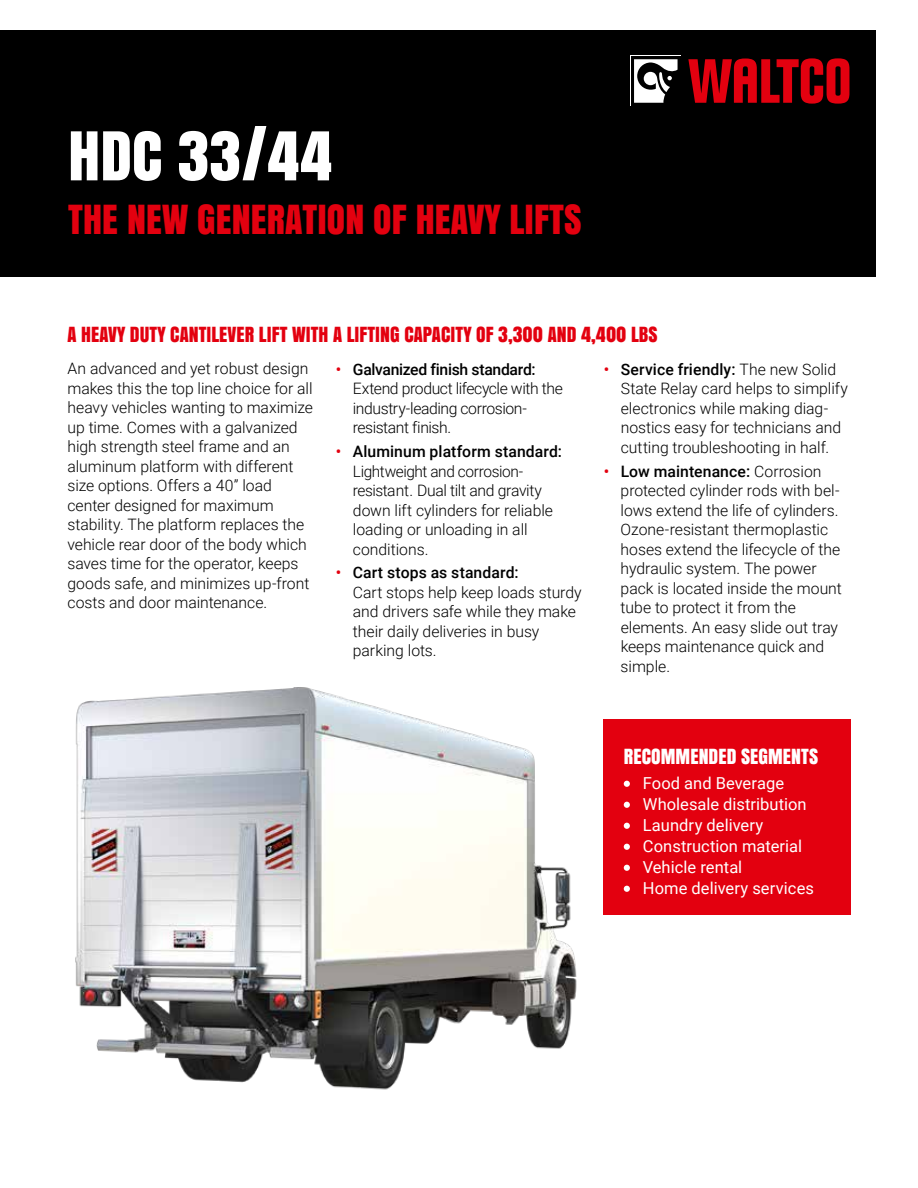
<style>
.page{position:relative;width:918px;height:1188px;background:#fff}
.page>*{position:absolute;margin:0;border:0;box-sizing:border-box;transform-origin:0 0}
.t1{font:63px "Anton";color:#fff}
.t2{font:37.5px "Anton";letter-spacing:.005em;color:#e3000f}
.t3{font:19.5px "Anton";letter-spacing:.005em;color:#e3000f}
.t4{font:19.5px "Anton";letter-spacing:.005em;color:#fff}
.t5{font:16.5px/21px "Roboto";color:#fff}
.t6{font:300 15.75px/19.5px "Roboto";letter-spacing:-.005em;color:#000}
.t7{font:300 15.75px/19.5px "Roboto";letter-spacing:-.025em;color:#000}
.s1{font-weight:500;color:#e3000f}
.s2{font-weight:500}
</style>
<div class="page">
<div style="left:603px;top:720px;width:247px;height:195px;background:#e3000f"></div>
<svg style="left:624px;top:781px;width:6px;height:6px"></svg>
<svg style="left:624px;top:802px;width:6px;height:6px"></svg>
<svg style="left:624px;top:823px;width:6px;height:6px"></svg>
<svg style="left:624px;top:844px;width:6px;height:6px"></svg>
<svg style="left:624px;top:865px;width:6px;height:6px"></svg>
<svg style="left:624px;top:886px;width:6px;height:6px"></svg>
<img style="left:75px;top:687px;width:502px;height:403px">
<div style="left:0;top:30px;width:876px;height:246px;background:#000"></div>
<svg style="left:634px;top:59px;width:44px;height:44px"></svg>
<svg style="left:688px;top:58px;width:161px;height:46px"></svg>
<h1 class="t1" style="left:68px;top:106px;width:266px">HDC 33/44</h1>
<h2 class="t2" style="left:68px;top:190px;width:515px">THE NEW GENERATION OF HEAVY LIFTS</h2>
<p class="t3" style="left:68px;top:319px;width:591px">A HEAVY DUTY CANTILEVER LIFT WITH A LIFTING CAPACITY OF 3,300 AND 4,400 LBS</p>
<p class="t7" style="left:353px;top:359px;width:212px;text-indent:-17px"><span class="s1">•</span> <span class="s2">Galvanized finish standard:<br></span>Extend product lifecycle with the industry-leading corrosion&shy;resistant finish.</p>
<p class="t6" style="left:353px;top:441px;width:211px;text-indent:-17px"><span class="s1">•</span> <span class="s2">Aluminum platform standard:<br></span>Lightweight and corrosion&shy;resistant. Dual tilt and gravity down lift cylinders for reliable loading or unloading in all conditions.</p>
<p class="t6" style="left:353px;top:562px;width:230px;text-indent:-17px"><span class="s1">•</span> <span class="s2">Cart stops as standard:<br></span>Cart stops help keep loads sturdy and drivers safe while they make their daily deliveries in busy parking lots.</p>
<p class="t6" style="left:67px;top:358px;width:247px">An advanced and yet robust design makes this the top line choice for all heavy vehicles wanting to maximize up time. Comes with a galvanized high strength steel frame and an aluminum platform with different size options. Offers a 40” load center designed for maximum stability. The platform replaces the vehicle rear door of the body which saves time for the operator, keeps goods safe, and minimizes up-front costs and door maintenance.</p>
<p class="t6" style="left:621px;top:359px;width:229px;text-indent:-17px"><span class="s1">•</span> <span class="s2">Service friendly:</span> The new Solid State Relay card helps to simplify electronics while making diag&shy;nostics easy for technicians and cutting troubleshooting in half.</p>
<p class="t6" style="left:621px;top:461px;width:223px;text-indent:-17px"><span class="s1">•</span> <span class="s2">Low maintenance:</span> Corrosion protected cylinder rods with bel&shy;lows extend the life of cylinders.<br>Ozone-resistant thermoplastic hoses extend the lifecycle of the hydraulic system. The power pack is located inside the mount tube to protect it from the elements. An easy slide out tray keeps maintenance quick and simple.</p>
<p class="t4" style="left:624px;top:741px;width:196px">RECOMMENDED SEGMENTS</p>
<p class="t5" style="left:643px;top:772px;width:173px">Food and Beverage<br>Wholesale distribution<br>Laundry delivery<br>Construction material<br>Vehicle rental<br>Home delivery services</p>
</div>
